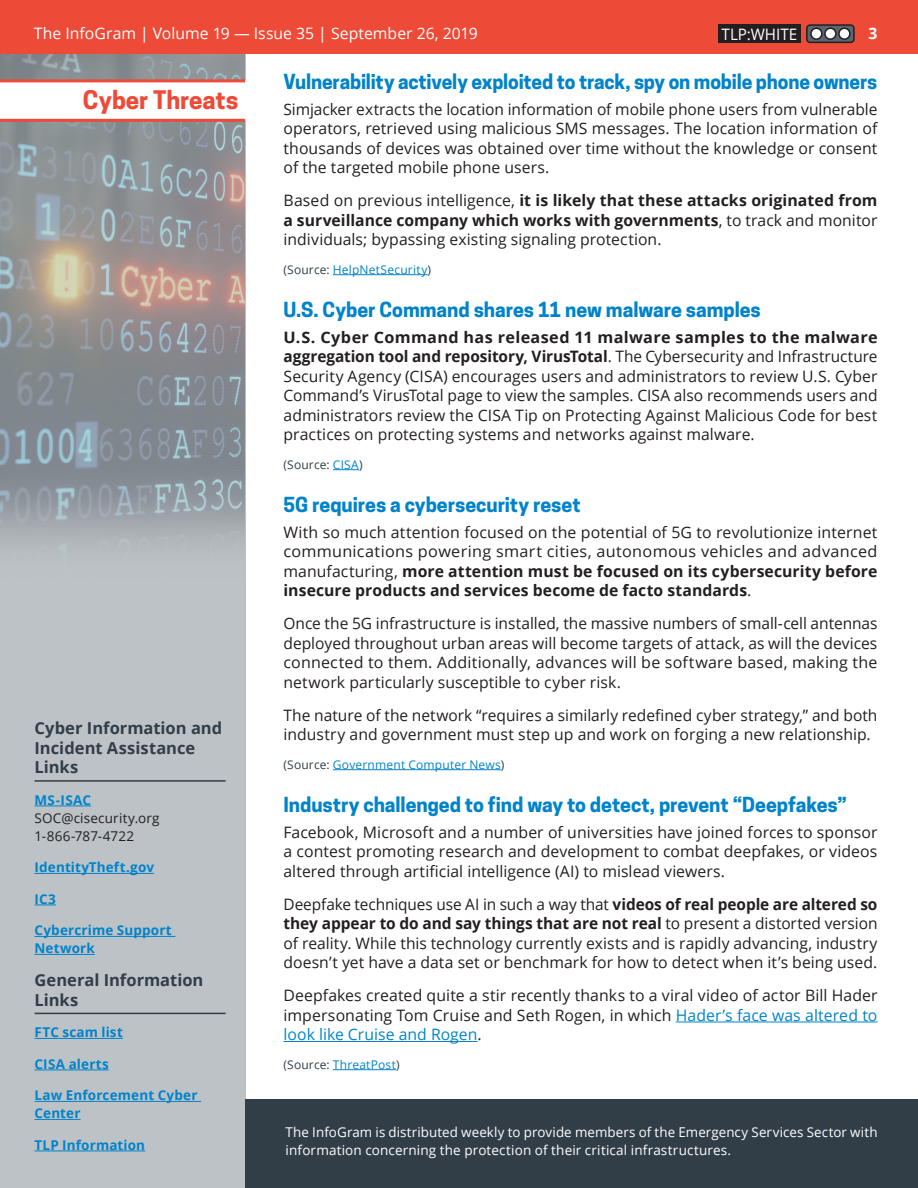
<style>
.page{position:relative;width:918px;height:1188px;background:#fff}
.page>*{position:absolute;margin:0;border:0;box-sizing:border-box;transform-origin:0 0}
.t1{font:700 24px "Cooper Hewitt";letter-spacing:-.005em;color:#ed4b38}
.Subhead{font:700 19.5px "Cooper Hewitt";letter-spacing:-.005em;color:#0083ca}
.Reference_subhead{font:700 16.5px/19.5px "Open Sans";color:#313e48}
.t2{font:15.75px/19.5px "Open Sans";letter-spacing:.005em;color:#231f20;text-align:justify}
.t3{font:15.75px "Open Sans";color:#fff}
.t4{font:700 15.75px "Open Sans";color:#fff}
.t5{font:13.5px/18px "Open Sans";letter-spacing:.01em;color:#fff}
.t6{font:700 13.5px/18px "Open Sans";letter-spacing:.01em;color:#0083ca}
.t7{font:13.5px "Open Sans";letter-spacing:.015em;color:#231f20}
.t8{font:12px "Open Sans";letter-spacing:.015em;color:#0083ca}
.t9{font:12px "Open Sans";letter-spacing:.015em;color:#313e48}
.s1{font-weight:700}
.s2{color:#313e48}
.s3{color:#0083ca}
</style>
<div class="page">
<img style="left:0;top:54px;width:245px;height:1134px">
<div style="left:0;top:0;width:918px;height:54px;background:#ed4b38"></div>
<div style="left:0;top:81px;width:245px;height:40px;background:#fff"></div>
<hr style="left:0;top:79px;width:245px;height:3px;background:#ed4b38">
<hr style="left:0;top:119px;width:245px;height:3px;background:#ed4b38">
<div style="left:718px;top:24px;width:83px;height:19px;background:#231f20"></div>
<div style="left:807px;top:25px;width:47px;height:17px;background:#5a6670;border-radius:3px"></div>
<div style="left:806px;top:24px;width:49px;height:19px;border:2px solid #231f20;border-radius:3px"></div>
<div style="left:811px;top:28px;width:11px;height:11px;background:#fff;border-radius:50%"></div>
<div style="left:810px;top:28px;width:13px;height:12px;border:2px solid #231f20;border-radius:50%"></div>
<div style="left:825px;top:28px;width:11px;height:11px;background:#fff;border-radius:50%"></div>
<div style="left:824px;top:28px;width:13px;height:12px;border:2px solid #231f20;border-radius:50%"></div>
<div style="left:839px;top:28px;width:11px;height:11px;background:#fff;border-radius:50%"></div>
<div style="left:838px;top:28px;width:13px;height:12px;border:2px solid #231f20;border-radius:50%"></div>
<div style="left:245px;top:1099px;width:673px;height:89px;background:#313e48"></div>
<hr style="left:333px;top:274px;width:95px;height:1px;background:#0083ca">
<svg style="left:333px;top:469px;width:26px;height:1px"></svg>
<hr style="left:333px;top:769px;width:168px;height:1px;background:#0083ca">
<hr style="left:676px;top:1022px;width:201px;height:1px;background:#0083ca">
<hr style="left:284px;top:1041px;width:193px;height:1px;background:#0083ca">
<hr style="left:333px;top:1069px;width:63px;height:1px;background:#0083ca">
<hr style="left:34px;top:780px;width:192px;height:2px;background:#313e48">
<hr style="left:34px;top:806px;width:57px;height:1px;background:#0083ca">
<hr style="left:34px;top:873px;width:120px;height:1px;background:#0083ca">
<svg style="left:34px;top:905px;width:22px;height:1px"></svg>
<hr style="left:34px;top:936px;width:141px;height:1px;background:#0083ca">
<hr style="left:34px;top:954px;width:61px;height:1px;background:#0083ca">
<hr style="left:34px;top:1013px;width:192px;height:1px;background:#313e48">
<hr style="left:34px;top:1038px;width:89px;height:1px;background:#0083ca">
<hr style="left:34px;top:1070px;width:75px;height:1px;background:#0083ca">
<hr style="left:34px;top:1101px;width:167px;height:1px;background:#0083ca">
<hr style="left:34px;top:1119px;width:47px;height:1px;background:#0083ca">
<hr style="left:34px;top:1151px;width:111px;height:1px;background:#0083ca">
<p class="t3" style="left:34px;top:23px;width:445px">The InfoGram | Volume 19 — Issue 35 | September 26, 2019</p>
<p class="t3" style="left:722px;top:23px;width:77px">TLP:WHITE</p>
<p class="t4" style="left:869px;top:22px;width:10px">3</p>
<p class="t1" style="left:83px;top:86px;width:157px">Cyber Threats</p>
<p class="Reference_subhead" style="left:34px;top:718px;width:189px">Cyber Information and<br>Incident Assistance<br>Links</p>
<p class="t6" style="left:34px;top:791px;width:58px">MS-ISAC</p>
<p class="t7" style="left:34px;top:809px;width:127px">SOC@cisecurity.org</p>
<p class="t7" style="left:34px;top:827px;width:101px">1-866-787-4722</p>
<p class="t6" style="left:34px;top:858px;width:121px">IdentityTheft.gov</p>
<p class="t6" style="left:34px;top:890px;width:23px">IC3</p>
<p class="t6" style="left:34px;top:921px;width:139px">Cybercrime Support<br>Network</p>
<p class="Reference_subhead" style="left:34px;top:970px;width:170px">General Information<br>Links</p>
<p class="t6" style="left:34px;top:1023px;width:90px">FTC scam list</p>
<p class="t6" style="left:34px;top:1055px;width:76px">CISA alerts</p>
<p class="t6" style="left:34px;top:1086px;width:165px">Law Enforcement Cyber<br>Center</p>
<p class="t6" style="left:34px;top:1136px;width:112px">TLP Information</p>
<h1 class="Subhead" style="left:284px;top:70px;width:595px">Vulnerability actively exploited to track, spy on mobile phone owners</h1>
<p class="t2" style="left:284px;top:99px;width:596px">Simjacker extracts the location information of mobile phone users from vulnerable operators, retrieved using malicious SMS messages. The location information of thousands of devices was obtained over time without the knowledge or consent of the targeted mobile phone users.</p>
<p class="t2" style="left:284px;top:190px;width:596px">Based on previous intelligence, <span class="s1">it is likely that these attacks originated from a surveillance company which works with governments</span>, to track and monitor individuals; bypassing existing signaling protection.</p>
<p class="t8" style="left:284px;top:261px;width:149px"><span class="s2">(Source:</span> HelpNetSecurity<span class="s2">)</span></p>
<h1 class="Subhead" style="left:284px;top:298px;width:479px">U.S. Cyber Command shares 11 new malware samples</h1>
<p class="t2" style="left:284px;top:327px;width:596px"><span class="s1">U.S. Cyber Command has released 11 malware samples to the malware aggregation tool and repository, VirusTotal</span>. The Cybersecurity and Infrastructure Security Agency (CISA) encourages users and administrators to review U.S. Cyber Command’s VirusTotal page to view the samples. CISA also recommends users and administrators review the CISA Tip on Protecting Against Malicious Code for best practices on protecting systems and networks against malware.</p>
<p class="t9" style="left:284px;top:456px;width:81px">(Source: <span class="s3">CISA</span>)</p>
<h1 class="Subhead" style="left:284px;top:493px;width:299px">5G requires a cybersecurity reset</h1>
<p class="t2" style="left:284px;top:522px;width:596px">With so much attention focused on the potential of 5G to revolutionize internet communications powering smart cities, autonomous vehicles and advanced manufacturing, <span class="s1">more attention must be focused on its cybersecurity before insecure products and services become de facto standards</span>.</p>
<p class="t2" style="left:284px;top:613px;width:596px">Once the 5G infrastructure is installed, the massive numbers of small-cell antennas deployed throughout urban areas will become targets of attack, as will the devices connected to them. Additionally, advances will be software based, making the network particularly susceptible to cyber risk.</p>
<p class="t2" style="left:284px;top:705px;width:595px">The nature of the network “requires a similarly redefined cyber strategy,” and both industry and government must step up and work on forging a new relationship.</p>
<p class="t8" style="left:284px;top:756px;width:222px"><span class="s2">(Source:</span> Government Computer News<span class="s2">)</span></p>
<h1 class="Subhead" style="left:284px;top:793px;width:565px">Industry challenged to find way to detect, prevent “Deepfakes”</h1>
<p class="t2" style="left:284px;top:822px;width:596px">Facebook, Microsoft and a number of universities have joined forces to sponsor a contest promoting research and development to combat deepfakes, or videos altered through artificial intelligence (AI) to mislead viewers.</p>
<p class="t2" style="left:284px;top:894px;width:596px">Deepfake techniques use AI in such a way that <span class="s1">videos of real people are altered so they appear to do and say things that are not real</span> to present a distorted version of reality. While this technology currently exists and is rapidly advancing, industry doesn’t yet have a data set or benchmark for how to detect when it’s being used.</p>
<p class="t2" style="left:284px;top:985px;width:596px">Deepfakes created quite a stir recently thanks to a viral video of actor Bill Hader impersonating Tom Cruise and Seth Rogen, in which <span class="s3">Hader’s face was altered to look like Cruise and Rogen</span>.</p>
<p class="t8" style="left:284px;top:1056px;width:118px"><span class="s2">(Source:</span> ThreatPost<span class="s2">)</span></p>
<p class="t5" style="left:286px;top:1123px;width:593px">The InfoGram is distributed weekly to provide members of the Emergency Services Sector with information concerning the protection of their critical infrastructures.</p>
</div>
